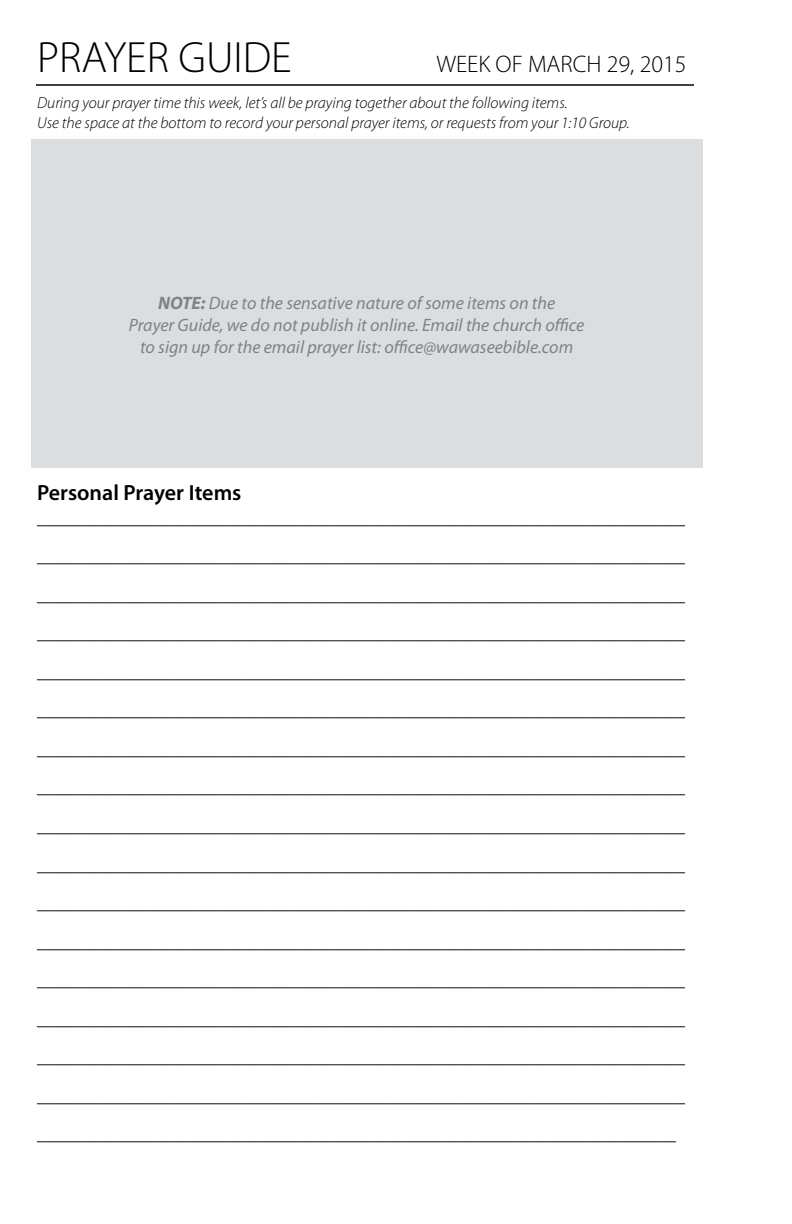
<style>
.page{position:relative;width:792px;height:1224px;background:#fff}
.page>*{position:absolute;margin:0;border:0;box-sizing:border-box;transform-origin:0 0}
.t1{font:300 44px "Myriad Pro";color:#000}
.t2{font:300 24px "Myriad Pro";color:#000}
.t3{font:600 22px "Myriad Pro";color:#000}
.t4{font:condensed 18px/38.6px "Myriad Pro";color:#000;text-align:justify}
.t5{font:italic 18px "Myriad Pro";color:#808285}
.t6{font:italic 300 16px/20px "Myriad Pro";color:#000}
.s1{font-weight:700}
</style>
<div class="page">
<hr style="left:36px;top:84px;width:658px;height:2px;background:#404040">
<div style="left:31px;top:140px;width:672px;height:328px;background:#dcdddf"></div>
<p class="t1" style="left:37px;top:31px;width:256px">PRAYER GUIDE</p>
<p class="t2" style="left:436px;top:50px;width:252px">WEEK OF MARCH 29, 2015</p>
<p class="t6" style="left:37px;top:93px;width:594px">During your prayer time this week, let’s all be praying together about the following items.<br>Use the space at the bottom to record your personal prayer items, or requests from your 1:10 Group.</p>
<p class="t5" style="left:158px;top:292px;width:399px"><span class="s1">NOTE:</span> Due to the sensative nature of some items on the</p>
<p class="t5" style="left:129px;top:314px;width:457px">Prayer Guide, we do not publish it online. Email the church office</p>
<p class="t5" style="left:140px;top:335px;width:435px">to sign up for the email prayer list: office@wawaseebible.com</p>
<p class="t3" style="left:37px;top:478px;width:206px">Personal Prayer Items</p>
<p class="t4" style="left:37px;top:498px;width:650px">________________________________________________________________________ ________________________________________________________________________ ________________________________________________________________________ ________________________________________________________________________ ________________________________________________________________________ ________________________________________________________________________ ________________________________________________________________________ ________________________________________________________________________ ________________________________________________________________________ ________________________________________________________________________ ________________________________________________________________________ ________________________________________________________________________ ________________________________________________________________________ ________________________________________________________________________ ________________________________________________________________________ ________________________________________________________________________ _______________________________________________________________________</p>
</div>
